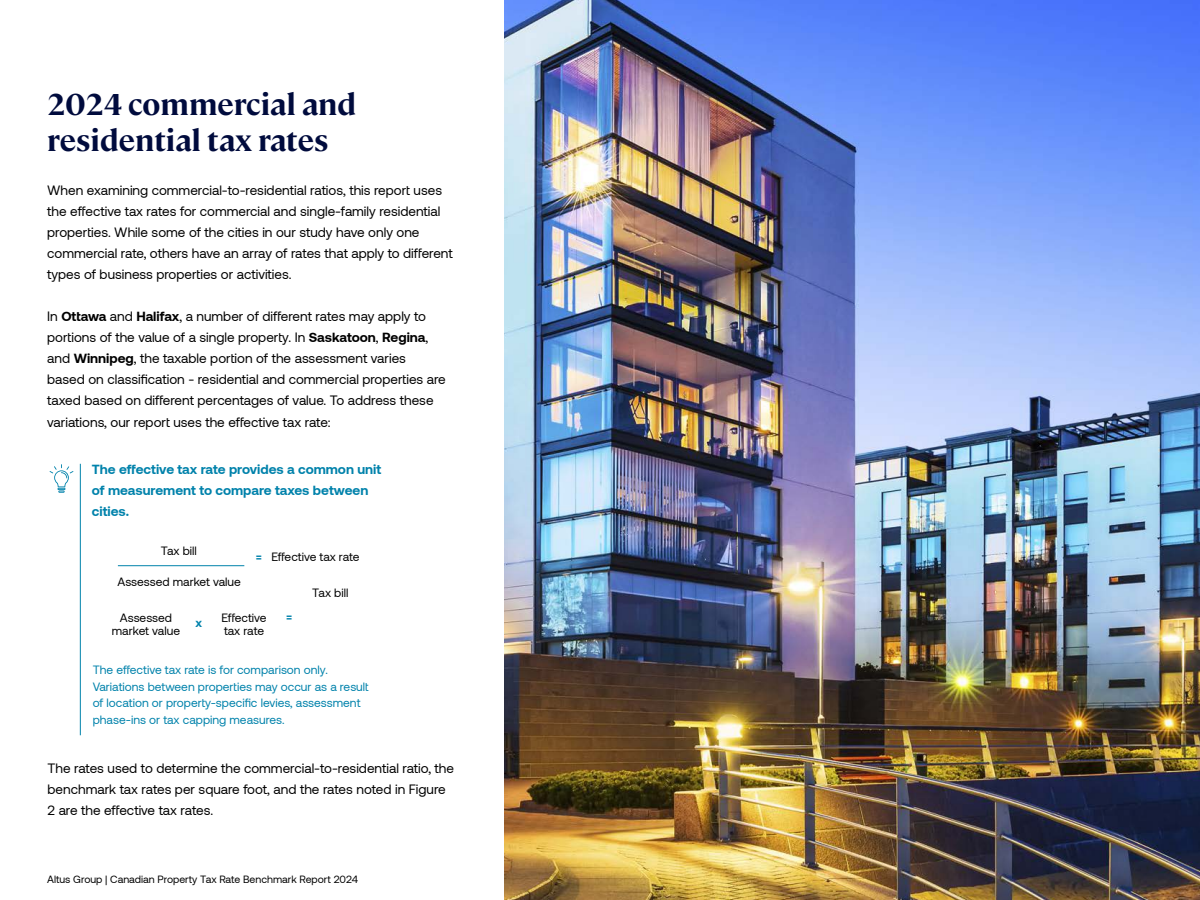
<style>
.page{position:relative;width:1200px;height:900px;background:#fff}
.page>*{position:absolute;margin:0;border:0;box-sizing:border-box;transform-origin:0 0}
.t1{font:700 30px/36px "Cambon";color:#000b3d}
.t2{font:13.5px/21px "Aeonik";color:#000}
.t3{font:700 13.5px/21px "Aeonik";color:#0082ab}
.t4{font:12px/16.5px "Aeonik";color:#0082ab}
.t5{font:12px/13.5px "Aeonik";color:#000;text-align:center}
.t6{font:700 12px "Aeonik";color:#0082ab}
.t7{font:10.5px "Aeonik";color:#000}
.s1{font-weight:700}
</style>
<div class="page">
<hr style="left:80px;top:464px;width:1px;height:271px;background:#0082ab">
<hr style="left:118px;top:565px;width:126px;height:1px;background:#0082ab">
<svg style="left:50px;top:464px;width:23px;height:29px"></svg>
<img style="left:504px;top:0;width:696px;height:900px">
<h1 class="t1" style="left:47px;top:84px;width:310px">2024 commercial and residential tax rates</h1>
<p class="t2" style="left:47px;top:180px;width:407px">When examining commercial-to-residential ratios, this report uses the effective tax rates for commercial and single-family residential properties. While some of the cities in our study have only one commercial rate, others have an array of rates that apply to different types of business properties or activities.</p>
<p class="t2" style="left:47px;top:306px;width:400px">In <span class="s1">Ottawa</span> and <span class="s1">Halifax</span>, a number of different rates may apply to portions of the value of a single property. In <span class="s1">Saskatoon</span>, <span class="s1">Regina</span>, and <span class="s1">Winnipeg</span>, the taxable portion of the assessment varies based on classification - residential and commercial properties are taxed based on different percentages of value. To address these variations, our report uses the effective tax rate:</p>
<p class="t3" style="left:92px;top:458px;width:291px">The effective tax rate provides a common unit of measurement to compare taxes between cities.</p>
<p class="t5" style="left:161px;top:545px;width:38px">Tax bill</p>
<p class="t5" style="left:117px;top:575px;width:125px">Assessed market value</p>
<p class="t5" style="left:112px;top:611px;width:70px">Assessed market value</p>
<p class="t5" style="left:221px;top:611px;width:47px;text-align:left">Effective tax rate</p>
<p class="t5" style="left:271px;top:550px;width:90px">Effective tax rate</p>
<p class="t6" style="left:256px;top:550px;width:8px">=</p>
<p class="t5" style="left:312px;top:586px;width:38px">Tax bill</p>
<p class="t6" style="left:286px;top:609px;width:8px">=</p>
<p class="t6" style="left:195px;top:615px;width:8px">x</p>
<p class="t4" style="left:93px;top:662px;width:277px">The effective tax rate is for comparison only.<br>Variations between properties may occur as a result of location or property-specific levies, assessment phase-ins or tax capping measures.</p>
<p class="t2" style="left:48px;top:758px;width:408px">The rates used to determine the commercial-to-residential ratio, the benchmark tax rates per square foot, and the rates noted in Figure<br>2 are the effective tax rates.</p>
<p class="t7" style="left:47px;top:873px;width:313px">Altus Group | Canadian Property Tax Rate Benchmark Report 2024</p>
</div>
